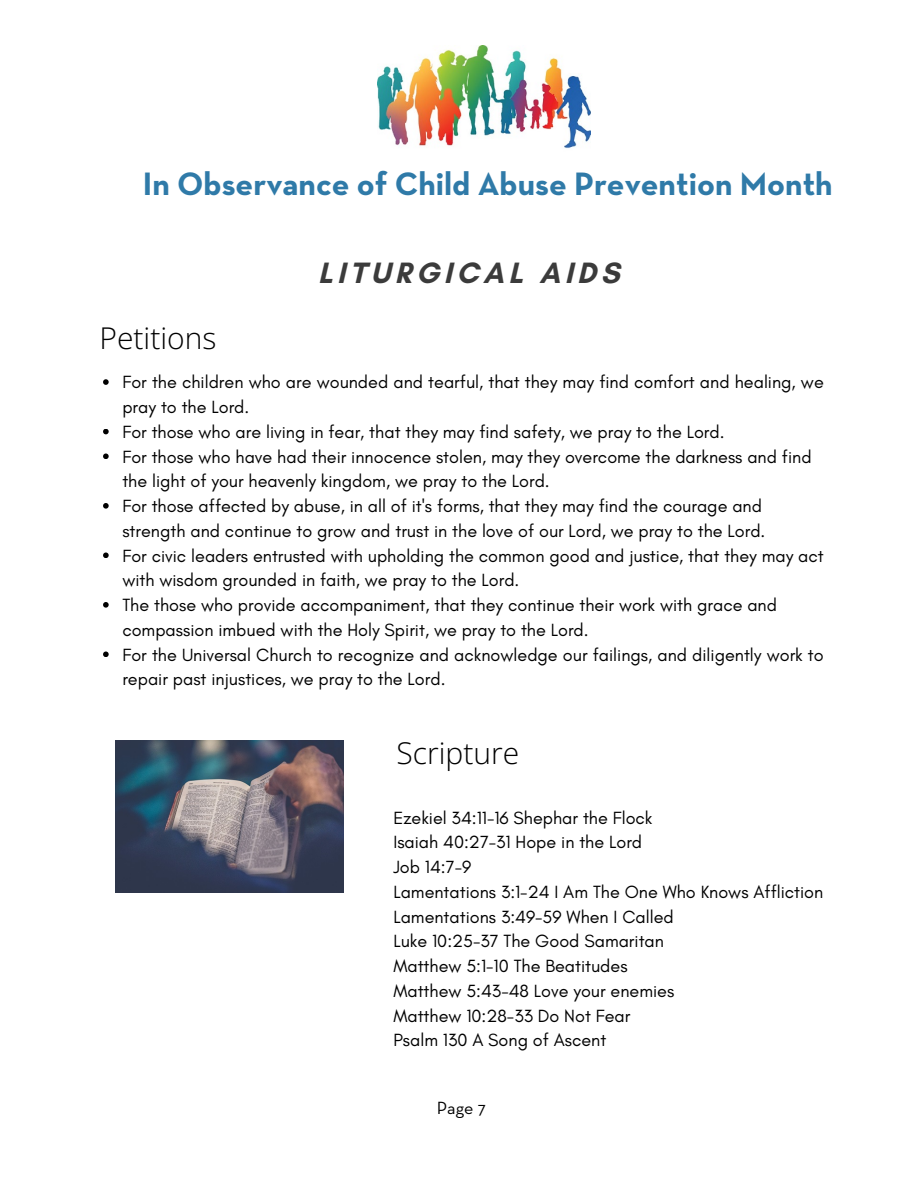
<style>
.page{position:relative;width:918px;height:1188px;background:#fff}
.page>*{position:absolute;margin:0;border:0;box-sizing:border-box;transform-origin:0 0}
.t1{font:700 33px "Neutraface Text";color:#2f7aa8}
.t2{font:300 30px "Open Sans";color:#000}
.t3{font:700 30px "Glacial Indifference";letter-spacing:.15em;color:#3b3b3b}
.t4{font:18px/24.8px "Glacial Indifference";color:#000}
.t5{font:18px "Neutraface Text";color:#000}
</style>
<div class="page">
<img style="left:115px;top:740px;width:229px;height:152px">
<svg style="left:103px;top:379px;width:6px;height:6px"></svg>
<svg style="left:103px;top:429px;width:6px;height:5px"></svg>
<svg style="left:103px;top:453px;width:6px;height:6px"></svg>
<svg style="left:103px;top:503px;width:6px;height:6px"></svg>
<svg style="left:103px;top:552px;width:6px;height:6px"></svg>
<svg style="left:103px;top:602px;width:6px;height:6px"></svg>
<svg style="left:103px;top:652px;width:6px;height:5px"></svg>
<img style="left:377px;top:46px;width:214px;height:103px">
<h1 class="t1" style="left:143px;top:163px;width:691px">In Observance of Child Abuse Prevention Month</h1>
<h2 class="t2" style="left:100px;top:317px;width:118px">Petitions</h2>
<h2 class="t3" style="left:318px;top:255px;width:303px">LITURGICAL AIDS</h2>
<p class="t4" style="left:122px;top:370px;width:703px">For the children who are wounded and tearful, that they may find comfort and healing, we pray to the Lord.<br>For those who are living in fear, that they may find safety, we pray to the Lord.<br>For those who have had their innocence stolen, may they overcome the darkness and find the light of your heavenly kingdom, we pray to the Lord.<br>For those affected by abuse, in all of it's forms, that they may find the courage and strength and continue to grow and trust in the love of our Lord, we pray to the Lord.<br>For civic leaders entrusted with upholding the common good and justice, that they may act with wisdom grounded in faith, we pray to the Lord.<br>The those who provide accompaniment, that they continue their work with grace and compassion imbued with the Holy Spirit, we pray to the Lord.<br>For the Universal Church to recognize and acknowledge our failings, and diligently work to repair past injustices, we pray to the Lord.</p>
<h2 class="t2" style="left:397px;top:732px;width:124px">Scripture</h2>
<p class="t4" style="left:393px;top:805px;width:431px">Ezekiel 34:11-16 Shephar the Flock<br>Isaiah 40:27-31 Hope in the Lord<br>Job 14:7-9<br>Lamentations 3:1-24 I Am The One Who Knows Affliction<br>Lamentations 3:49-59 When I Called<br>Luke 10:25-37 The Good Samaritan<br>Matthew 5:1-10 The Beatitudes<br>Matthew 5:43-48 Love your enemies<br>Matthew 10:28-33 Do Not Fear<br>Psalm 130 A Song of Ascent</p>
<p class="t5" style="left:437px;top:1097px;width:51px">Page 7</p>
</div>
